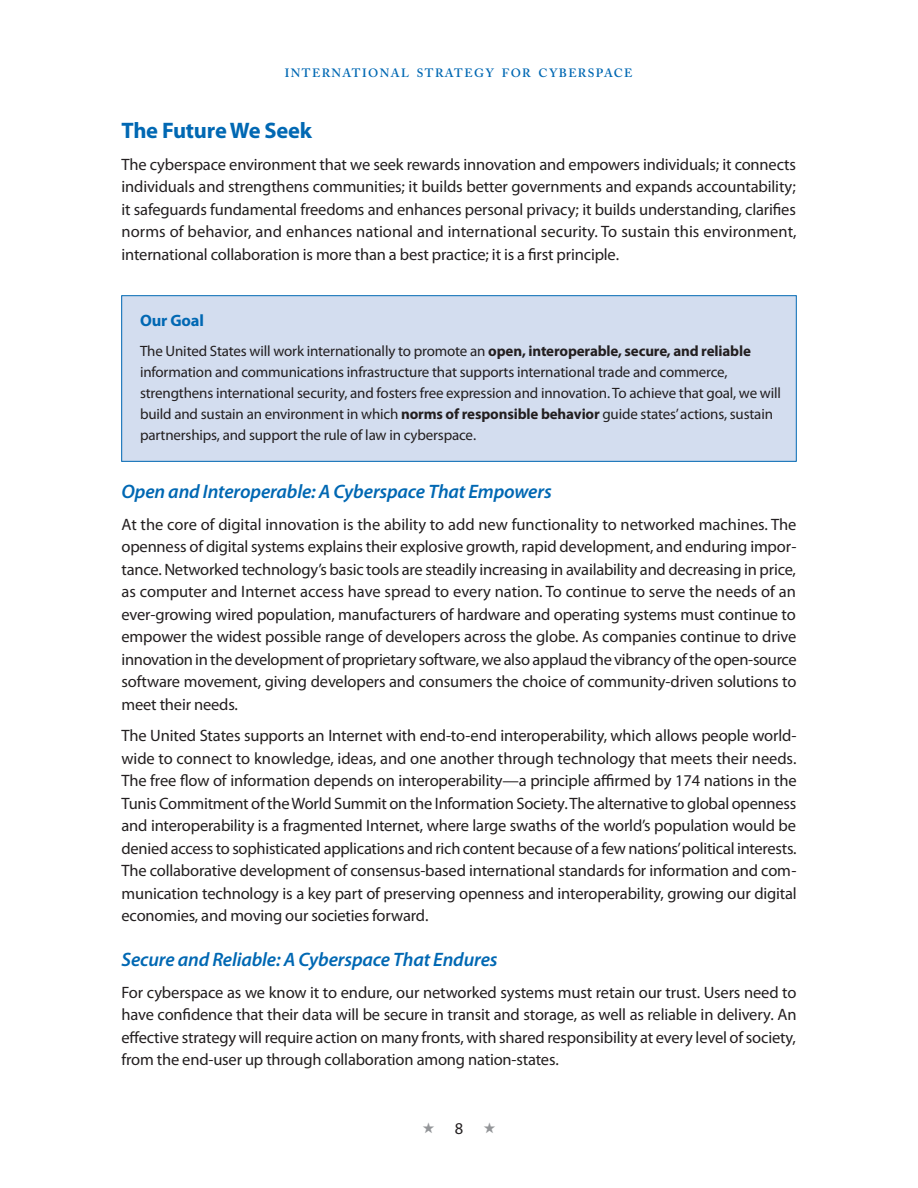
<style>
.page{position:relative;width:918px;height:1188px;background:#fff}
.page>*{position:absolute;margin:0;border:0;box-sizing:border-box;transform-origin:0 0}
.Head_Level_2{font:700 22.5px "Myriad Pro";letter-spacing:-.01em;color:#0168b3}
.Head_Level_3{font:italic 600 19.5px "Myriad Pro";letter-spacing:-.01em;color:#0168b3}
.Text{font:16.5px/22.5px "Myriad Pro";letter-spacing:-.01em;color:#231f20;text-align:justify}
.t1{font:700 16.5px "Myriad Pro";letter-spacing:-.01em;color:#0168b3}
.t2{font:15px/21px "Myriad Pro";letter-spacing:-.01em;color:#231f20}
.t3{font:600 12px "Adobe Caslon Pro";letter-spacing:.12em;color:#0168b3}
.s1{font-weight:700}
.s2{color:#939598}
</style>
<div class="page">
<div style="left:122px;top:296px;width:674px;height:165px;background:#d3ddef"></div>
<div style="left:121px;top:295px;width:676px;height:167px;border:1px solid #0168b3"></div>
<p class="t3" style="left:285px;top:65px;width:349px">INTERNATI ONAL STRATEGY FOR CYB ERSPACE</p>
<p class="Head_Level_2" style="left:122px;top:116px;width:192px">The Future We Seek</p>
<p class="Text" style="left:122px;top:153px;width:677px">The cyberspace environment that we seek rewards innovation and empowers individuals; it connects individuals and strengthens communities; it builds better governments and expands accountability; it safeguards fundamental freedoms and enhances personal privacy; it builds understanding, clarifies norms of behavior, and enhances national and international security. To sustain this environment, international collaboration is more than a best practice; it is a first principle.</p>
<p class="t1" style="left:140px;top:310px;width:65px">Our Goal</p>
<p class="t2" style="left:140px;top:341px;width:642px">The United States will work internationally to promote an <span class="s1">open, interoperable, secure, and reliable </span>information and communications infrastructure that supports international trade and commerce, strengthens international security, and fosters free expression and innovation. To achieve that goal, we will build and sustain an environment in which <span class="s1">norms of responsible behavior</span> guide states’ actions, sustain partnerships, and support the rule of law in cyberspace.</p>
<p class="Head_Level_3" style="left:122px;top:479px;width:432px">Open and Interoperable: A Cyberspace That Empowers</p>
<p class="Text" style="left:122px;top:513px;width:677px">At the core of digital innovation is the ability to add new functionality to networked machines. The openness of digital systems explains their explosive growth, rapid development, and enduring impor&shy;tance. Networked technology’s basic tools are steadily increasing in availability and decreasing in price, as computer and Internet access have spread to every nation. To continue to serve the needs of an ever-growing wired population, manufacturers of hardware and operating systems must continue to empower the widest possible range of developers across the globe. As companies continue to drive innovation in the development of proprietary software, we also applaud the vibrancy of the open-source software movement, giving developers and consumers the choice of community-driven solutions to meet their needs.</p>
<p class="Text" style="left:122px;top:724px;width:677px">The United States supports an Internet with end-to-end interoperability, which allows people world&shy;wide to connect to knowledge, ideas, and one another through technology that meets their needs.<br>The free flow of information depends on interoperability—a principle affirmed by 174 nations in the Tunis Commitment of the World Summit on the Information Society. The alternative to global openness and interoperability is a fragmented Internet, where large swaths of the world’s population would be denied access to sophisticated applications and rich content because of a few nations’ political interests.<br>The collaborative development of consensus-based international standards for information and com&shy;munication technology is a key part of preserving openness and interoperability, growing our digital economies, and moving our societies forward.</p>
<p class="Head_Level_3" style="left:122px;top:947px;width:378px">Secure and Reliable: A Cyberspace That Endures</p>
<p class="Text" style="left:122px;top:981px;width:677px">For cyberspace as we know it to endure, our networked systems must retain our trust. Users need to have confidence that their data will be secure in transit and storage, as well as reliable in delivery. An effective strategy will require action on many fronts, with shared responsibility at every level of society, from the end-user up through collaboration among nation-states.</p>
<p class="Text" style="left:422px;top:1117px;width:75px"><span class="s2">★</span>8<span class="s2">★</span></p>
</div>
